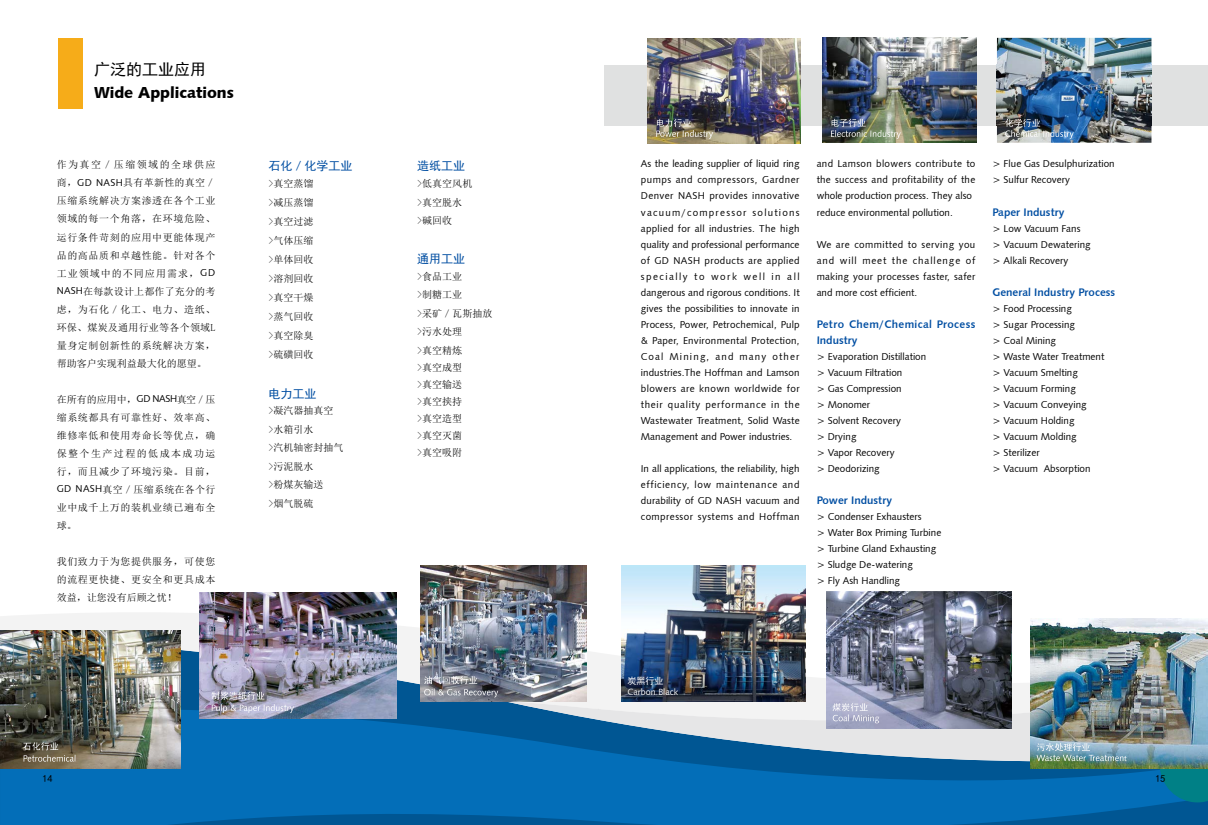
<style>
.page{position:relative;width:1208px;height:825px;background:#fff}
.page>*{position:absolute;margin:0;border:0;box-sizing:border-box;transform-origin:0 0}
.t1{font:16px "Humanist 531 BT Black A";color:#000}
.t2{font:16px "Sim Hei";color:#000}
.t3{font:12px "Sim Hei";color:#004ea2}
.t4{font:11px "Humanist 531 BT Bold A";color:#004ea2}
.t5{font:11px/16px "Humanist 531 BT Bold A";letter-spacing:.03em;color:#004ea2}
.t6{font:10px/16px "Humanist 531 BT Roman A";color:#000}
.t7{font:10px/18px "Sim Sun";color:#000;text-align:justify}
.t8{font:10px "Sim Hei";color:#000}
.t9{font:9px "Humanist 531 BT Roman A";color:#fff}
.t10{font:9px "Sim Hei";color:#fff}
.s1{font-family:"Humanist 531 BT Roman A"}
</style>
<div class="page">
<svg style="left:0;top:612px;width:1188px;height:28px;fill:#f3f3f3"></svg>
<svg style="left:0;top:802px;width:1208px;height:23px;background:#0268af"></svg>
<div style="left:58px;top:38px;width:24px;height:71px;background:#f6ac19"></div>
<div style="left:604px;top:65px;width:604px;height:61px;background:#e0e1e1"></div>
<img style="left:997px;top:38px;width:154px;height:105px">
<img style="left:997px;top:65px;width:154px;height:61px">
<svg style="left:1005px;top:119px;width:68px;height:20px"></svg>
<img style="left:647px;top:38px;width:153px;height:106px">
<svg style="left:656px;top:119px;width:57px;height:20px"></svg>
<img style="left:822px;top:38px;width:155px;height:105px">
<svg style="left:831px;top:119px;width:69px;height:20px"></svg>
<img style="left:0;top:631px;width:180px;height:9px">
<img style="left:420px;top:565px;width:167px;height:75px">
<img style="left:199px;top:592px;width:197px;height:48px">
<img style="left:1030px;top:619px;width:178px;height:21px">
<img style="left:826px;top:592px;width:185px;height:48px">
<img style="left:0;top:640px;width:1208px;height:162px">
<img style="left:621px;top:565px;width:184px;height:136px">
<h1 class="t2" style="left:94px;top:62px;width:114px">广泛的工业应用</h1>
<h1 class="t1" style="left:94px;top:83px;width:141px">Wide Applications</h1>
<p class="t7" style="left:57px;top:156px;width:160px">作为真空／压缩领域的全球供应商，<span class="s1">GD NASH</span>具有革新性的真空／压缩系统解决方案渗透在各个工业领域的每一个角落，在环境危险、运行条件苛刻的应用中更能体现产品的高品质和卓越性能。针对各个工业领域中的不同应用需求，<span class="s1">GD NASH</span>在每款设计上都作了充分的考虑，为石化／化工、电力、造纸、环保、煤炭及通用行业等各个领域L量身定制创新性的系统解决方案，帮助客户实现利益最大化的愿望。</p>
<p class="t7" style="left:57px;top:390px;width:160px">在所有的应用中，<span class="s1">GD NASH</span>真空／压缩系统都具有可靠性好、效率高、维修率低和使用寿命长等优点，确保整个生产过程的低成本成功运行，而且减少了环境污染。目前，<span class="s1">GD NASH</span>真空／压缩系统在各个行业中成千上万的装机业绩已遍布全球。</p>
<p class="t7" style="left:57px;top:552px;width:160px">我们致力于为您提供服务，可使您的流程更快捷、更安全和更具成本效益，让您没有后顾之忧！</p>
<p class="t3" style="left:268px;top:160px;width:85px">石化／化学工业</p>
<p class="t7" style="left:268px;top:174px;width:46px;line-height:19px">&gt;真空蒸馏&gt;减压蒸馏&gt;真空过滤&gt;气体压缩&gt;单体回收&gt;溶剂回收&gt;真空干燥&gt;蒸气回收&gt;真空除臭&gt;硫磺回收</p>
<p class="t3" style="left:268px;top:387px;width:49px">电力工业</p>
<p class="t7" style="left:268px;top:401px;width:76px;line-height:18.5px;text-align:left">&gt;凝汽器抽真空<br>&gt;水箱引水<br>&gt;汽机轴密封抽气&gt;污泥脱水<br>&gt;粉煤灰输送<br>&gt;烟气脱硫</p>
<p class="t3" style="left:417px;top:160px;width:49px">造纸工业</p>
<p class="t7" style="left:417px;top:174px;width:56px;line-height:18.5px;text-align:left">&gt;低真空风机&gt;真空脱水<br>&gt;碱回收</p>
<p class="t3" style="left:417px;top:253px;width:49px">通用工业</p>
<p class="t7" style="left:417px;top:267px;width:76px;line-height:18.5px;text-align:left">&gt;食品工业<br>&gt;制糖工业<br>&gt;采矿／瓦斯抽放&gt;污水处理<br>&gt;真空精炼</p>
<p class="t7" style="left:417px;top:359px;width:46px;line-height:17px">&gt;真空成型&gt;真空输送&gt;真空挟持&gt;真空造型&gt;真空灭菌&gt;真空吸附</p>
<p class="t6" style="left:641px;top:156px;width:160px;text-align:justify">As the leading supplier of liquid ring pumps and compressors, Gardner Denver NASH provides innovative vacuum/compressor solutions applied for all industries. The high quality and professional performance of GD NASH products are applied specially to work well in all dangerous and rigorous conditions. It gives the possibilities to innovate in Process, Power, Petrochemical, Pulp &amp; Paper, Environmental Protection, Coal Mining, and many other industries.The Hoffman and Lamson blowers are known worldwide for their quality performance in the Wastewater Treatment, Solid Waste Management and Power industries.</p>
<p class="t6" style="left:641px;top:460px;width:160px;text-align:justify">In all applications, the reliability, high efficiency, low maintenance and durability of GD NASH vacuum and compressor systems and Hoffman</p>
<p class="t6" style="left:816px;top:156px;width:160px">and Lamson blowers contribute to the success and profitability of the whole production process. They also reduce environmental pollution.</p>
<p class="t6" style="left:816px;top:236px;width:160px;text-align:justify">We are committed to serving you and will meet the challenge of making your processes faster, safer and more cost efficient.</p>
<p class="t5" style="left:816px;top:316px;width:160px">Petro Chem/Chemical Process<br>Industry</p>
<p class="t6" style="left:816px;top:348px;width:111px">&gt; Evaporation Distillation &gt; Vacuum Filtration<br>&gt; Gas Compression<br>&gt; Monomer<br>&gt; Solvent Recovery<br>&gt; Drying<br>&gt; Vapor Recovery<br>&gt; Deodorizing</p>
<p class="t4" style="left:816px;top:494px;width:77px">Power Industry</p>
<p class="t6" style="left:816px;top:508px;width:126px">&gt; Condenser Exhausters<br>&gt; Water Box Priming Turbine &gt; Turbine Gland Exhausting &gt; Sludge De-watering<br>&gt; Fly Ash Handling</p>
<p class="t6" style="left:992px;top:156px;width:124px">&gt; Flue Gas Desulphurization &gt; Sulfur Recovery</p>
<p class="t4" style="left:992px;top:206px;width:74px">Paper Industry</p>
<p class="t6" style="left:992px;top:220px;width:100px">&gt; Low Vacuum Fans &gt; Vacuum Dewatering &gt; Alkali Recovery</p>
<p class="t4" style="left:992px;top:286px;width:124px">General Industry Process</p>
<p class="t6" style="left:992px;top:300px;width:113px">&gt; Food Processing<br>&gt; Sugar Processing<br>&gt; Coal Mining<br>&gt; Waste Water Treatment &gt; Vacuum Smelting<br>&gt; Vacuum Forming<br>&gt; Vacuum Conveying<br>&gt; Vacuum Holding<br>&gt; Vacuum Molding<br>&gt; Sterilizer<br>&gt; Vacuum Absorption</p>
<p class="t10" style="left:627px;top:676px;width:37px">炭黑行业</p>
<p class="t9" style="left:627px;top:686px;width:52px">Carbon Black</p>
<p class="t8" style="left:43px;top:773px;width:11px">14</p>
<p class="t8" style="left:1155px;top:773px;width:11px">15</p>
</div>
